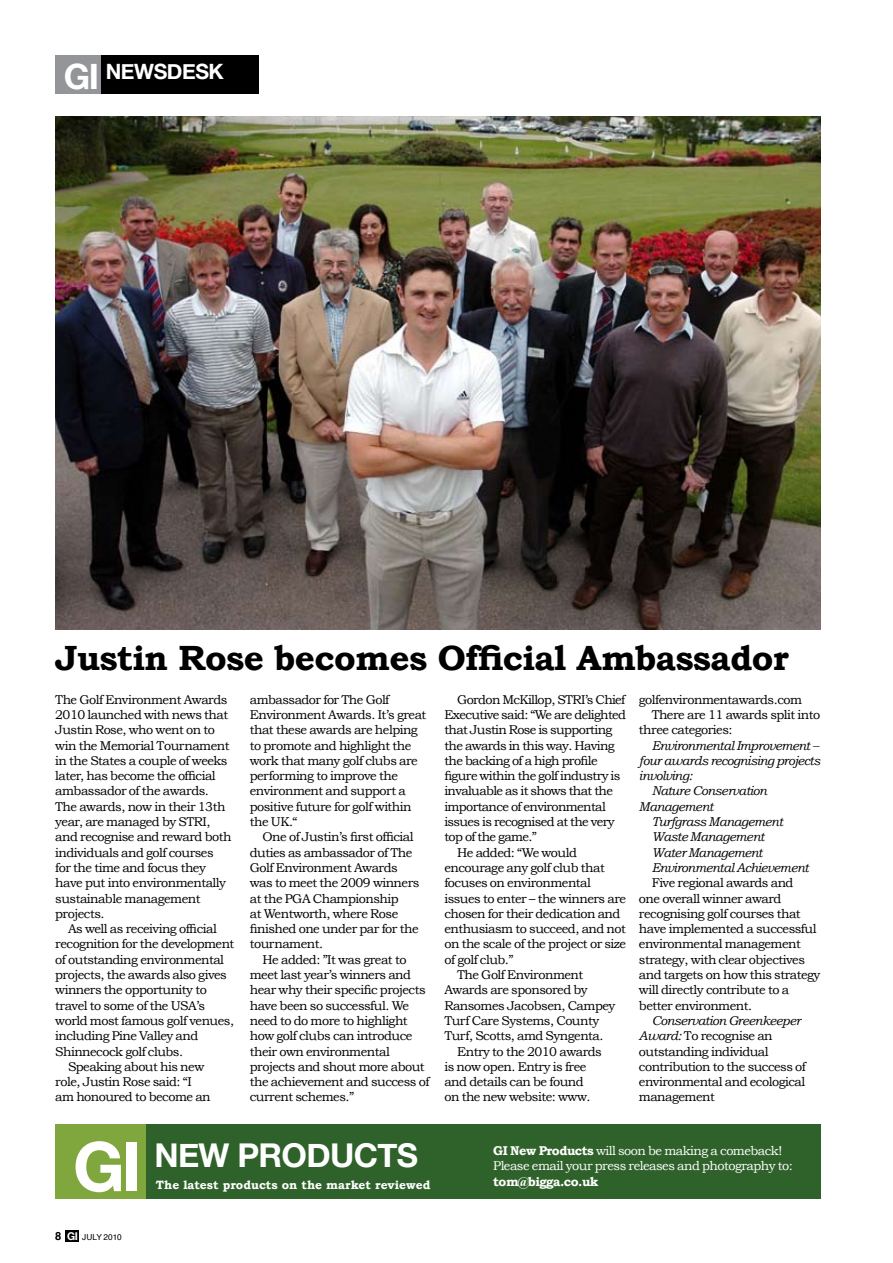
<style>
.page{position:relative;width:893px;height:1263px;background:#fff}
.page>*{position:absolute;margin:0;border:0;box-sizing:border-box;transform-origin:0 0}
.t1{font:700 35.1px "Bookman Old Style";letter-spacing:-.02em;color:#000}
.t2{font:700 32.85px "Helvetica Neue";letter-spacing:-.02em;color:#fff}
.t3{font:700 21px "Helvetica Neue";letter-spacing:-.02em;color:#fff}
.t4{font:12.75px/15.3px "Bookman Old Style";letter-spacing:-.04em;color:#000}
.t5{font:italic 12.75px "Bookman Old Style";letter-spacing:-.04em;color:#000}
.t6{font:12.75px/15.3px "Bookman Old Style";letter-spacing:-.04em;color:#fff}
.t7{font:700 12.75px "Bookman Old Style";letter-spacing:-.04em;color:#fff}
.t8{font:700 12px "Bookman Old Style";color:#fff}
.t9{font:8.25px "Helvetica";color:#000}
.s1{font-size:34.95px}
.s2{font-style:italic}
.s3{font-size:68.4px}
.s4{font-weight:700}
.s5{font-weight:700;font-size:11.25px}
.s6{font-family:"Helvetica Neue";font-weight:700;font-size:10.8px;color:#fff}
</style>
<div class="page">
<div style="left:65px;top:1230px;width:14px;height:11px;background:#000"></div>
<div style="left:59px;top:55px;width:117px;height:39px;background:#000"></div>
<div style="left:150px;top:55px;width:109px;height:39px;background:#000"></div>
<div style="left:55px;top:55px;width:46px;height:39px;background:#939598"></div>
<img style="left:55px;top:117px;width:766px;height:512px">
<div style="left:63px;top:1124px;width:758px;height:75px;background:#2f622a"></div>
<div style="left:55px;top:1124px;width:91px;height:75px;background:#80a73e"></div>
<h3 class="t3" style="left:64px;top:59px;width:160px"><span class="s1">GI</span> NEWSDESK</h3>
<h1 class="t1" style="left:55px;top:637px;width:735px">Justin Rose becomes Official Ambassador</h1>
<p class="t4" style="left:55px;top:692px;width:178px">The Golf Environment Awards<br>2010 launched with news that<br>Justin Rose, who went on to win the Memorial Tournament in the States a couple of weeks later, has become the official ambassador of the awards.<br>The awards, now in their 13th year, are managed by STRI, and recognise and reward both individuals and golf courses for the time and focus they have put into environmentally sustainable management projects.</p>
<p class="t4" style="left:68px;top:921px;width:150px">As well as receiving official</p>
<p class="t4" style="left:55px;top:936px;width:181px">recognition for the development</p>
<p class="t4" style="left:55px;top:952px;width:170px">of outstanding environmental</p>
<p class="t4" style="left:55px;top:967px;width:173px">projects, the awards also gives</p>
<p class="t4" style="left:55px;top:982px;width:153px">winners the opportunity to</p>
<p class="t4" style="left:55px;top:998px;width:151px">travel to some of the USA’s</p>
<p class="t4" style="left:55px;top:1013px;width:180px">world most famous golf venues,</p>
<p class="t4" style="left:55px;top:1028px;width:145px">including Pine Valley and</p>
<p class="t4" style="left:55px;top:1043px;width:129px">Shinnecock golf clubs.</p>
<p class="t4" style="left:68px;top:1059px;width:138px">Speaking about his new</p>
<p class="t4" style="left:55px;top:1074px;width:138px">role, Justin Rose said: “I</p>
<p class="t4" style="left:55px;top:1089px;width:157px">am honoured to become an</p>
<p class="t4" style="left:250px;top:692px;width:178px">ambassador for The Golf<br>Environment Awards. It’s great that these awards are helping to promote and highlight the work that many golf clubs are performing to improve the environment and support a positive future for golf within the UK.“</p>
<p class="t4" style="left:250px;top:829px;width:171px;text-indent:13px">One of Justin’s first official duties as ambassador of The<br>Golf Environment Awards was to meet the 2009 winners at the PGA Championship<br>at Wentworth, where Rose finished one under par for the tournament.</p>
<p class="t4" style="left:250px;top:952px;width:182px;text-indent:13px">He added: ”It was great to meet last year’s winners and hear why their specific projects have been so successful. We need to do more to highlight how golf clubs can introduce their own environmental projects and shout more about the achievement and success of current schemes.”</p>
<p class="t4" style="left:457px;top:692px;width:171px">Gordon McKillop, STRI’s Chief</p>
<p class="t4" style="left:444px;top:707px;width:183px">Executive said: “We are delighted</p>
<p class="t4" style="left:444px;top:722px;width:169px">that Justin Rose is supporting</p>
<p class="t4" style="left:444px;top:737px;width:172px">the awards in this way. Having</p>
<p class="t4" style="left:444px;top:753px;width:155px">the backing of a high profile</p>
<p class="t4" style="left:444px;top:768px;width:178px">figure within the golf industry is</p>
<p class="t4" style="left:444px;top:783px;width:170px">invaluable as it shows that the</p>
<p class="t4" style="left:444px;top:799px;width:163px">importance of environmental</p>
<p class="t4" style="left:444px;top:814px;width:172px">issues is recognised at the very</p>
<p class="t4" style="left:444px;top:829px;width:94px">top of the game.”</p>
<p class="t4" style="left:457px;top:845px;width:121px">He added: “We would</p>
<p class="t4" style="left:444px;top:860px;width:162px">encourage any golf club that</p>
<p class="t4" style="left:444px;top:875px;width:148px">focuses on environmental</p>
<p class="t4" style="left:444px;top:890px;width:183px">issues to enter – the winners are</p>
<p class="t4" style="left:444px;top:906px;width:178px">chosen for their dedication and</p>
<p class="t4" style="left:444px;top:921px;width:183px">enthusiasm to succeed, and not</p>
<p class="t4" style="left:444px;top:936px;width:183px">on the scale of the project or size</p>
<p class="t4" style="left:444px;top:952px;width:71px">of golf club.”</p>
<p class="t4" style="left:457px;top:967px;width:128px">The Golf Environment</p>
<p class="t4" style="left:444px;top:982px;width:145px">Awards are sponsored by</p>
<p class="t4" style="left:444px;top:998px;width:173px">Ransomes Jacobsen, Campey</p>
<p class="t4" style="left:444px;top:1013px;width:156px">Turf Care Systems, County</p>
<p class="t4" style="left:444px;top:1028px;width:161px">Turf, Scotts, amd Syngenta.</p>
<p class="t4" style="left:457px;top:1043px;width:146px">Entry to the 2010 awards</p>
<p class="t4" style="left:444px;top:1059px;width:144px">is now open. Entry is free</p>
<p class="t4" style="left:444px;top:1074px;width:141px">and details can be found</p>
<p class="t4" style="left:444px;top:1089px;width:148px">on the new website: www.</p>
<p class="t4" style="left:639px;top:692px;width:165px">golfenvironmentawards.com</p>
<p class="t4" style="left:652px;top:707px;width:170px">There are 11 awards split into</p>
<p class="t4" style="left:639px;top:722px;width:95px">three categories:</p>
<p class="t5" style="left:652px;top:738px;width:169px">Environmental Improvement –</p>
<p class="t5" style="left:639px;top:753px;width:183px">four awards recognising projects</p>
<p class="t5" style="left:639px;top:768px;width:55px">involving:</p>
<p class="t5" style="left:652px;top:784px;width:117px">Nature Conservation</p>
<p class="t5" style="left:639px;top:799px;width:76px">Management</p>
<p class="t5" style="left:652px;top:814px;width:133px">Turfgrass Management</p>
<p class="t5" style="left:652px;top:830px;width:114px">Waste Management</p>
<p class="t5" style="left:652px;top:845px;width:112px">Water Management</p>
<p class="t5" style="left:652px;top:860px;width:159px">Environmental Achievement</p>
<p class="t4" style="left:639px;top:875px;width:183px;text-indent:13px">Five regional awards and<br>one overall winner award recognising golf courses that have implemented a successful environmental management strategy, with clear objectives and targets on how this strategy will directly contribute to a better environment.</p>
<p class="t4" style="left:639px;top:1013px;width:170px;text-indent:13px"><span class="s2">Conservation Greenkeeper<br>Award:</span> To recognise an outstanding individual contribution to the success of environmental and ecological management</p>
<h2 class="t2" style="left:73px;top:1135px;width:343px"><span class="s3">GI</span> NEW PRODUCTS</h2>
<p class="t8" style="left:156px;top:1178px;width:276px">The latest products on the market reviewed</p>
<p class="t6" style="left:493px;top:1143px;width:301px"><span class="s4">GI New Products</span> will soon be making a comeback!<br>Please email your press releases and photography to:</p>
<p class="t7" style="left:493px;top:1174px;width:107px">tom@bigga.co.uk</p>
<p class="t9" style="left:55px;top:1231px;width:68px"><span class="s5">8</span> <span class="s6">GI</span> JULY 2010</p>
</div>
